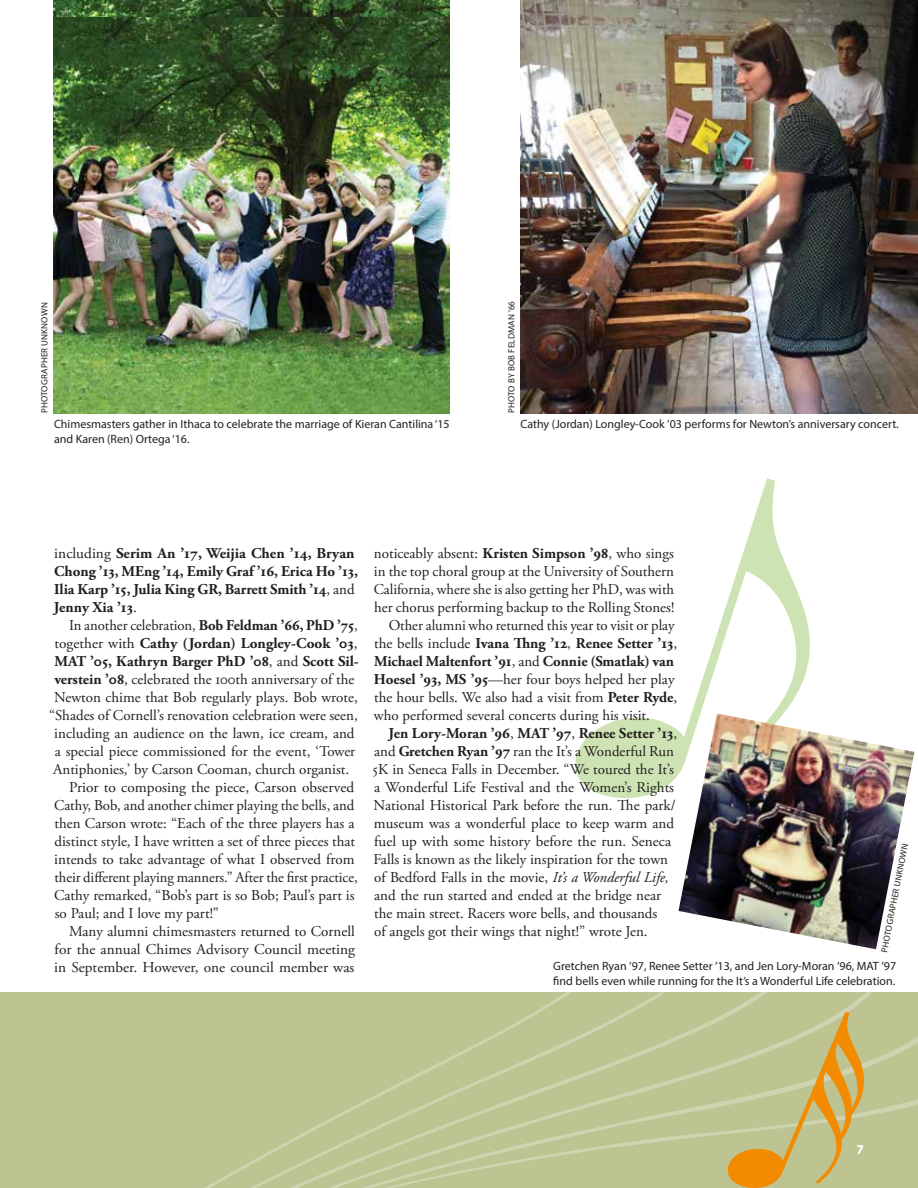
<style>
.page{position:relative;width:918px;height:1188px;background:#fff}
.page>*{position:absolute;margin:0;border:0;box-sizing:border-box;transform-origin:0 0}
.t1{font:15px "Adobe Garamond Pro";color:#231f20}
.t2{font:700 15px/18px "Adobe Garamond Pro";color:#231f20}
.t3{font:700 13.5px "Myriad Pro";color:#fff}
.t4{font:12px/15px "Myriad Pro";color:#231f20}
.t5{font:9px "Myriad Pro";letter-spacing:.02em;color:#231f20}
.s1{font-weight:400}
.s2{font-weight:700}
.s3{font-style:italic}
</style>
<div class="page">
<div style="left:0;top:992px;width:21px;height:196px;background:#bdc492"></div>
<div style="left:21px;top:992px;width:92px;height:196px;background:#bdc492"></div>
<div style="left:113px;top:992px;width:99px;height:196px;background:#bdc492"></div>
<svg style="left:212px;top:751px;width:706px;height:437px"></svg>
<svg style="left:727px;top:1012px;width:139px;height:176px;background:#c8ba78"></svg>
<img style="left:54px;top:0;width:396px;height:17px">
<img style="left:54px;top:17px;width:396px;height:396px">
<img style="left:520px;top:0;width:398px;height:414px">
<svg style="left:574px;top:478px;width:236px;height:321px"></svg>
<img style="left:679px;top:713px;width:235px;height:236px">
<p class="t5" style="left:39px;top:413px;width:112px;rotate:-90deg">PHOTOGRAPHER UNKNOWN</p>
<p class="t5" style="left:506px;top:413px;width:113px;rotate:-90deg">PHOTO BY BOB FELDMAN ’66</p>
<p class="t4" style="left:54px;top:417px;width:397px">Chimesmasters gather in Ithaca to celebrate the marriage of Kieran Cantilina ‘15 and Karen (Ren) Ortega ‘16.</p>
<p class="t4" style="left:520px;top:417px;width:380px">Cathy (Jordan) Longley-Cook ’03 performs for Newton’s anniversary concert.</p>
<p class="t2" style="left:54px;top:545px;width:306px"><span class="s1">including</span> Serim An ’17, Weijia Chen ’14, Bryan Chong ’13, MEng ’14, Emily Graf ’16, Erica Ho ’13, Ilia Karp ’15, Julia King GR, Barrett Smith ’14<span class="s1">, and </span>Jenny Xia ’13<span class="s1">.</span></p>
<p class="t1" style="left:69px;top:616px;width:290px">In another celebration, <span class="s2">Bob Feldman ’66, PhD ’75</span>,</p>
<p class="t2" style="left:55px;top:635px;width:305px"><span class="s1">together with</span> Cathy (Jordan) Longley-Cook ’03<span class="s1">,</span></p>
<p class="t2" style="left:54px;top:653px;width:306px">MAT ’05, Kathryn Barger PhD ’08<span class="s1">, and</span> Scott Sil-</p>
<p class="t1" style="left:54px;top:670px;width:302px"><span class="s2">verstein ’08</span>, celebrated the 100th anniversary of the</p>
<p class="t1" style="left:54px;top:688px;width:305px">Newton chime that Bob regularly plays. Bob wrote,</p>
<p class="t1" style="left:49px;top:706px;width:310px">“Shades of Cornell’s renovation celebration were seen,</p>
<p class="t1" style="left:54px;top:724px;width:302px">including an audience on the lawn, ice cream, and</p>
<p class="t1" style="left:55px;top:742px;width:302px">a special piece commissioned for the event, ‘Tower</p>
<p class="t1" style="left:53px;top:760px;width:298px">Antiphonies,’ by Carson Cooman, church organist.</p>
<p class="t1" style="left:69px;top:778px;width:287px">Prior to composing the piece, Carson observed</p>
<p class="t1" style="left:54px;top:796px;width:302px">Cathy, Bob, and another chimer playing the bells, and</p>
<p class="t1" style="left:55px;top:814px;width:302px">then Carson wrote: “Each of the three players has a</p>
<p class="t1" style="left:54px;top:832px;width:302px">distinct style, I have written a set of three pieces that</p>
<p class="t1" style="left:54px;top:850px;width:302px">intends to take advantage of what I observed from</p>
<p class="t1" style="left:55px;top:868px;width:305px">their different playing manners.” After the first practice,</p>
<p class="t1" style="left:54px;top:886px;width:302px">Cathy remarked, “Bob’s part is so Bob; Paul’s part is</p>
<p class="t1" style="left:55px;top:904px;width:166px">so Paul; and I love my part!”</p>
<p class="t1" style="left:69px;top:922px;width:287px">Many alumni chimesmasters returned to Cornell</p>
<p class="t1" style="left:55px;top:940px;width:302px">for the annual Chimes Advisory Council meeting</p>
<p class="t1" style="left:54px;top:958px;width:302px">in September. However, one council member was</p>
<p class="t1" style="left:374px;top:544px;width:302px">noticeably absent: <span class="s2">Kristen Simpson ’98</span>, who sings</p>
<p class="t1" style="left:374px;top:562px;width:302px">in the top choral group at the University of Southern</p>
<p class="t1" style="left:374px;top:580px;width:302px">California, where she is also getting her PhD, was with</p>
<p class="t1" style="left:374px;top:598px;width:302px">her chorus performing backup to the Rolling Stones!</p>
<p class="t1" style="left:389px;top:616px;width:287px">Other alumni who returned this year to visit or play</p>
<p class="t2" style="left:374px;top:635px;width:305px"><span class="s1">the bells include</span> Ivana Thng ’12<span class="s1">,</span> Renee Setter ’13<span class="s1">,</span></p>
<p class="t2" style="left:374px;top:653px;width:302px">Michael Maltenfort ’91<span class="s1">, and</span> Connie (Smatlak) van</p>
<p class="t1" style="left:374px;top:670px;width:302px"><span class="s2">Hoesel ’93, MS ’95</span>—her four boys helped her play</p>
<p class="t1" style="left:374px;top:688px;width:305px">the hour bells. We also had a visit from <span class="s2">Peter Ryde</span>,</p>
<p class="t1" style="left:374px;top:706px;width:278px">who performed several concerts during his visit.</p>
<p class="t2" style="left:388px;top:725px;width:290px">Jen Lory-Moran ’96<span class="s1">,</span> MAT ’97<span class="s1">,</span> Renee Setter ’13<span class="s1">,</span></p>
<p class="t1" style="left:374px;top:742px;width:301px">and <span class="s2">Gretchen Ryan ’97</span> ran the It’s a Wonderful Run</p>
<p class="t1" style="left:373px;top:760px;width:303px">5K in Seneca Falls in December. “We toured the It’s</p>
<p class="t1" style="left:374px;top:778px;width:301px">a Wonderful Life Festival and the Women’s Rights</p>
<p class="t1" style="left:374px;top:796px;width:303px">National Historical Park before the run. The park/</p>
<p class="t1" style="left:374px;top:814px;width:302px">museum was a wonderful place to keep warm and</p>
<p class="t1" style="left:374px;top:832px;width:299px">fuel up with some history before the run. Seneca</p>
<p class="t1" style="left:374px;top:850px;width:296px">Falls is known as the likely inspiration for the town</p>
<p class="t1" style="left:374px;top:868px;width:296px">of Bedford Falls in the movie, <span class="s3">It’s a Wonderful Life,</span></p>
<p class="t1" style="left:374px;top:886px;width:288px">and the run started and ended at the bridge near</p>
<p class="t1" style="left:374px;top:904px;width:285px">the main street. Racers wore bells, and thousands</p>
<p class="t1" style="left:374px;top:922px;width:275px">of angels got their wings that night!” wrote Jen.</p>
<p class="t5" style="left:879px;top:951px;width:112px;rotate:-79deg">PHOTOGRAPHER UNKNOWN</p>
<p class="t4" style="left:553px;top:958px;width:344px">Gretchen Ryan ’97, Renee Setter ’13, and Jen Lory-Moran ’96, MAT ’97 find bells even while running for the It’s a Wonderful Life celebration.</p>
<p class="t3" style="left:857px;top:1141px;width:9px">7</p>
</div>
